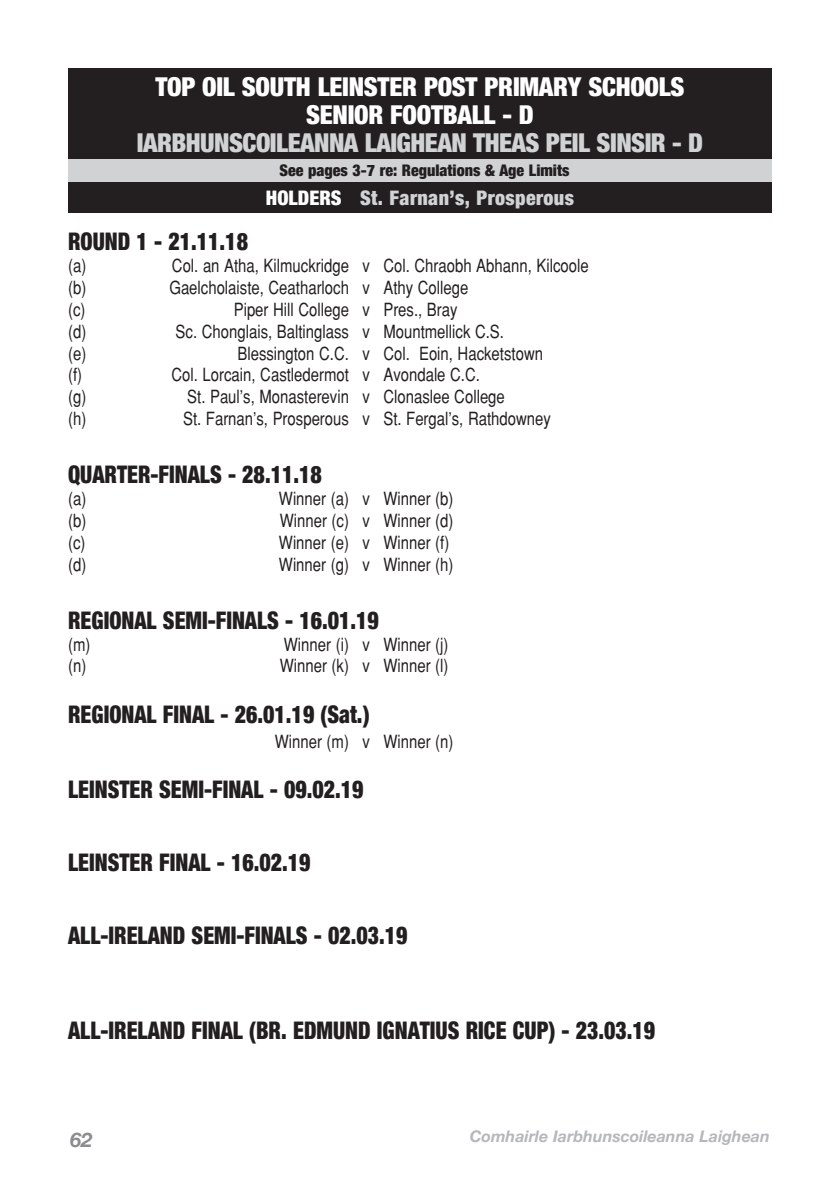
<style>
.page{position:relative;width:840px;height:1191px;background:#fff}
.page>*{position:absolute;margin:0;border:0;box-sizing:border-box;transform-origin:0 0}
.t1{font:900 condensed 26px/28px "Helvetica Neue";letter-spacing:-.01em;color:#fff;text-align:center}
.t2{font:900 condensed 26px "Helvetica Neue";letter-spacing:-.02em;color:#d1d2d4}
.t3{font:900 condensed 24.2px "Helvetica Neue";color:#231f20;scale:.9 1}
.t4{font:900 condensed 20px "Helvetica Neue";letter-spacing:.02em;color:#d1d2d4}
.t5{font:italic 700 20px "Helvetica Neue";color:#8a8c8f}
.t6{font:condensed 18.2px "Helvetica";color:#231f20}
.t7{font:900 condensed 16px "Helvetica Neue";color:#231f20}
.t8{font:italic 700 16px "Helvetica Neue";color:#b6b7bb}
.s1{color:#fff}
</style>
<div class="page">
<div style="left:68px;top:181px;width:703px;height:32px;background:#231f20"></div>
<div style="left:68px;top:159px;width:703px;height:23px;background:#d1d2d4"></div>
<div style="left:68px;top:68px;width:703px;height:91px;background:#231f20"></div>
<h1 class="t1" style="left:155px;top:72px;width:530px">TOP OIL SOUTH LEINSTER POST PRIMARY SCHOOLS<br>SENIOR FOOTBALL - D</h1>
<h1 class="t2" style="left:137px;top:127px;width:567px">IARBHUNSCOILEANNA LAIGHEAN THEAS PEIL SINSIR - D</h1>
<p class="t7" style="left:279px;top:161px;width:291px">See pages 3-7 re: Regulations &amp; Age Limits</p>
<p class="t4" style="left:266px;top:185px;width:309px"><span class="s1">HOLDERS</span> St. Farnan’s, Prosperous</p>
<h2 class="t3" style="left:68px;top:227px;width:201px">ROUND 1 - 21.11.18</h2>
<p class="t6" style="left:68px;top:255px;width:20px">(a)</p>
<p class="t6" style="left:172px;top:255px;width:418px">Col. an Atha, Kilmuckridge v Col. Chraobh Abhann, Kilcoole</p>
<p class="t6" style="left:68px;top:277px;width:20px">(b)</p>
<p class="t6" style="left:169px;top:277px;width:300px">Gaelcholaiste, Ceatharloch v Athy College</p>
<p class="t6" style="left:68px;top:299px;width:19px">(c)</p>
<p class="t6" style="left:233px;top:299px;width:225px">Piper Hill College v Pres., Bray</p>
<p class="t6" style="left:68px;top:320px;width:20px">(d)</p>
<p class="t6" style="left:175px;top:320px;width:330px">Sc. Chonglais, Baltinglass v Mountmellick C.S.</p>
<p class="t6" style="left:68px;top:342px;width:20px">(e)</p>
<p class="t6" style="left:237px;top:342px;width:307px">Blessington C.C. v Col. Eoin, Hacketstown</p>
<p class="t6" style="left:68px;top:364px;width:16px">(f)</p>
<p class="t6" style="left:171px;top:364px;width:310px">Col. Lorcain, Castledermot v Avondale C.C.</p>
<p class="t6" style="left:68px;top:386px;width:20px">(g)</p>
<p class="t6" style="left:187px;top:386px;width:319px">St. Paul’s, Monasterevin v Clonaslee College</p>
<p class="t6" style="left:68px;top:408px;width:20px">(h)</p>
<p class="t6" style="left:183px;top:408px;width:369px">St. Farnan’s, Prosperous v St. Fergal’s, Rathdowney</p>
<h2 class="t3" style="left:68px;top:460px;width:283px">QUARTER-FINALS - 28.11.18</h2>
<p class="t6" style="left:68px;top:488px;width:20px">(a)</p>
<p class="t6" style="left:279px;top:488px;width:176px">Winner (a) v Winner (b)</p>
<p class="t6" style="left:68px;top:509px;width:20px">(b)</p>
<p class="t6" style="left:279px;top:509px;width:175px">Winner (c) v Winner (d)</p>
<p class="t6" style="left:68px;top:531px;width:19px">(c)</p>
<p class="t6" style="left:279px;top:531px;width:172px">Winner (e) v Winner (f)</p>
<p class="t6" style="left:68px;top:553px;width:20px">(d)</p>
<p class="t6" style="left:279px;top:553px;width:176px">Winner (g) v Winner (h)</p>
<h2 class="t3" style="left:68px;top:605px;width:347px">REGIONAL SEMI-FINALS - 16.01.19</h2>
<p class="t6" style="left:68px;top:633px;width:24px">(m)</p>
<p class="t6" style="left:284px;top:633px;width:166px">Winner (i) v Winner (j)</p>
<p class="t6" style="left:68px;top:655px;width:20px">(n)</p>
<p class="t6" style="left:279px;top:655px;width:170px">Winner (k) v Winner (l)</p>
<h2 class="t3" style="left:68px;top:699px;width:336px">REGIONAL FINAL - 26.01.19 (Sat.)</h2>
<p class="t6" style="left:275px;top:730px;width:180px">Winner (m) v Winner (n)</p>
<h2 class="t3" style="left:68px;top:775px;width:329px">LEINSTER SEMI-FINAL - 09.02.19</h2>
<h2 class="t3" style="left:68px;top:847px;width:271px">LEINSTER FINAL - 16.02.19</h2>
<h2 class="t3" style="left:68px;top:920px;width:378px">ALL-IRELAND SEMI-FINALS - 02.03.19</h2>
<h2 class="t3" style="left:68px;top:1015px;width:653px">ALL-IRELAND FINAL (BR. EDMUND IGNATIUS RICE CUP) - 23.03.19</h2>
<p class="t5" style="left:70px;top:1127px;width:24px">62</p>
<p class="t8" style="left:469px;top:1126px;width:301px">Comhairle Iarbhunscoileanna Laighean</p>
</div>
